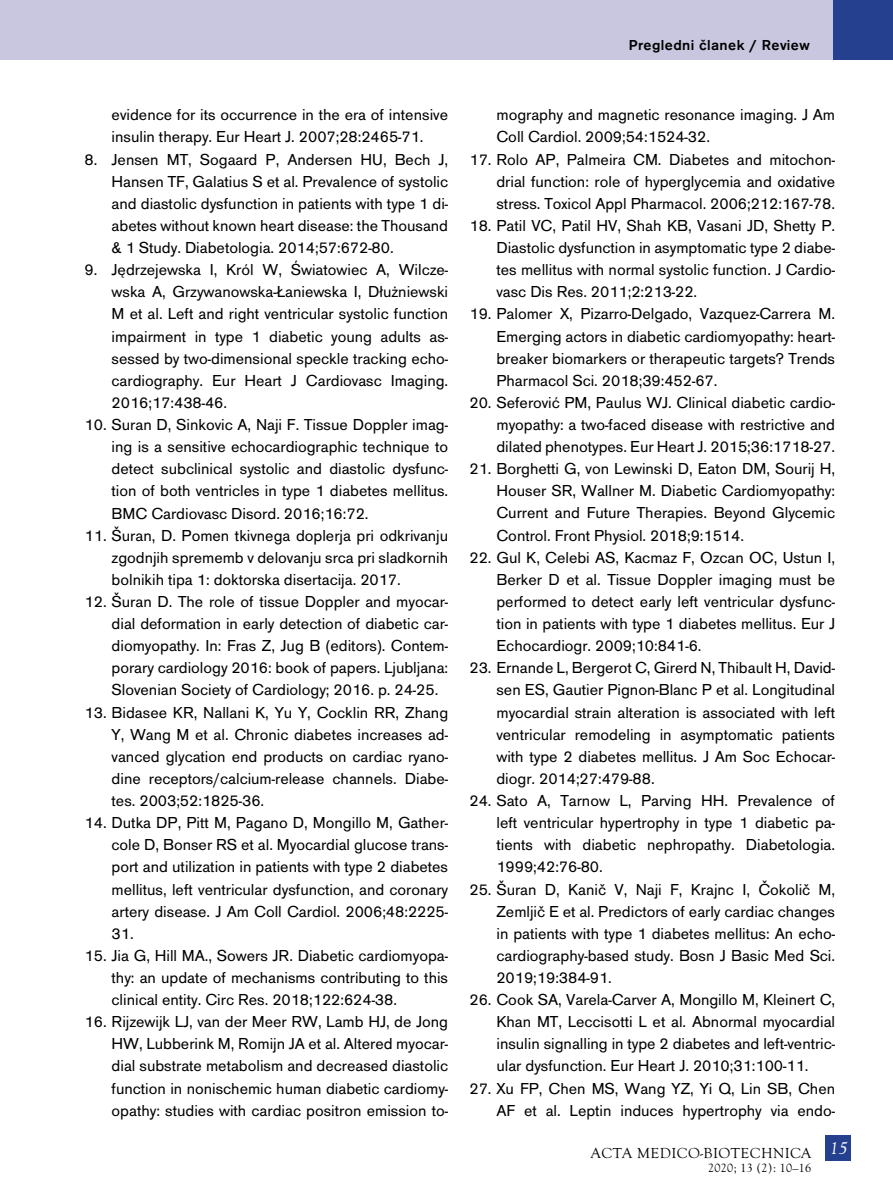
<style>
.page{position:relative;width:893px;height:1191px;background:#fff}
.page>*{position:absolute;margin:0;border:0;box-sizing:border-box;transform-origin:0 0}
.t1{font:italic 18px "Goudy Old Sty TCE";color:#fff}
.t2{font:16.5px/22px "Accius TCE";color:#000;text-align:justify}
.t3{font:500 15px "Accius TCE";letter-spacing:.025em;color:#000}
.t4{font:15px "Goudy Old Sty TCE";letter-spacing:.025em;color:#000}
.t5{font:12px "MM Goudy";letter-spacing:.025em;color:#000}
</style>
<div class="page">
<div style="left:825px;top:1135px;width:26px;height:26px;background:#25408f"></div>
<div style="left:0;top:0;width:833px;height:60px;background:#c8c7df"></div>
<div style="left:833px;top:0;width:60px;height:60px;background:#25408f"></div>
<p class="t3" style="left:629px;top:36px;width:182px">Pregledni članek / Review</p>
<p class="t2" style="left:112px;top:104px;width:338px">evidence for its occurrence in the era of intensive insulin therapy. Eur Heart J. 2007;28:2465-71.</p>
<p class="t2" style="left:112px;top:148px;width:338px;text-indent:-27px">8. Jensen MT, Sogaard P, Andersen HU, Bech J, Hansen TF, Galatius S et al. Prevalence of systolic and diastolic dysfunction in patients with type 1 di&shy;abetes without known heart disease: the Thousand &amp; 1 Study. Diabetologia. 2014;57:672-80.</p>
<p class="t2" style="left:112px;top:259px;width:338px;text-indent:-27px">9. Jędrzejewska I, Król W, Światowiec A, Wilcze&shy;wska A, Grzywanowska-Łaniewska I, Dłużniewski M et al. Left and right ventricular systolic function impairment in type 1 diabetic young adults as&shy;sessed by two-dimensional speckle tracking echo&shy;cardiography. Eur Heart J Cardiovasc Imaging.<br>2016;17:438-46.</p>
<p class="t2" style="left:112px;top:414px;width:338px;text-indent:-27px">10. Suran D, Sinkovic A, Naji F. Tissue Doppler imag&shy;ing is a sensitive echocardiographic technique to detect subclinical systolic and diastolic dysfunc&shy;tion of both ventricles in type 1 diabetes mellitus.<br>BMC Cardiovasc Disord. 2016;16:72.</p>
<p class="t2" style="left:112px;top:524px;width:338px;text-indent:-27px">11. Šuran, D. Pomen tkivnega doplerja pri odkrivanju zgodnjih sprememb v delovanju srca pri sladkornih bolnikih tipa 1: doktorska disertacija. 2017.</p>
<p class="t2" style="left:112px;top:591px;width:338px;text-indent:-27px">12. Šuran D. The role of tissue Doppler and myocar&shy;dial deformation in early detection of diabetic car&shy;diomyopathy. In: Fras Z, Jug B (editors). Contem&shy;porary cardiology 2016: book of papers. Ljubljana:<br>Slovenian Society of Cardiology; 2016. p. 24-25.</p>
<p class="t2" style="left:112px;top:701px;width:338px;text-indent:-27px">13. Bidasee KR, Nallani K, Yu Y, Cocklin RR, Zhang Y, Wang M et al. Chronic diabetes increases ad&shy;vanced glycation end products on cardiac ryano&shy;dine receptors/calcium-release channels. Diabe&shy;tes. 2003;52:1825-36.</p>
<p class="t2" style="left:112px;top:812px;width:338px;text-indent:-27px">14. Dutka DP, Pitt M, Pagano D, Mongillo M, Gather&shy;cole D, Bonser RS et al. Myocardial glucose trans&shy;port and utilization in patients with type 2 diabetes mellitus, left ventricular dysfunction, and coronary artery disease. J Am Coll Cardiol. 2006;48:2225- 31.</p>
<p class="t2" style="left:112px;top:944px;width:338px;text-indent:-27px">15. Jia G, Hill MA., Sowers JR. Diabetic cardiomyopa&shy;thy: an update of mechanisms contributing to this clinical entity. Circ Res. 2018;122:624-38.</p>
<p class="t2" style="left:112px;top:1011px;width:338px;text-indent:-27px">16. Rijzewijk LJ, van der Meer RW, Lamb HJ, de Jong HW, Lubberink M, Romijn JA et al. Altered myocar&shy;dial substrate metabolism and decreased diastolic function in nonischemic human diabetic cardiomy&shy;opathy: studies with cardiac positron emission to-</p>
<p class="t2" style="left:496px;top:104px;width:340px">mography and magnetic resonance imaging. J Am<br>Coll Cardiol. 2009;54:1524-32.</p>
<p class="t2" style="left:496px;top:148px;width:340px;text-indent:-27px">17. Rolo AP, Palmeira CM. Diabetes and mitochon&shy;drial function: role of hyperglycemia and oxidative stress. Toxicol Appl Pharmacol. 2006;212:167-78.</p>
<p class="t2" style="left:496px;top:215px;width:340px;text-indent:-27px">18. Patil VC, Patil HV, Shah KB, Vasani JD, Shetty P.<br>Diastolic dysfunction in asymptomatic type 2 diabe&shy;tes mellitus with normal systolic function. J Cardio&shy;vasc Dis Res. 2011;2:213-22.</p>
<p class="t2" style="left:496px;top:303px;width:340px;text-indent:-27px">19. Palomer X, Pizarro-Delgado, Vazquez-Carrera M.<br>Emerging actors in diabetic cardiomyopathy: heart&shy;breaker biomarkers or therapeutic targets? Trends Pharmacol Sci. 2018;39:452-67.</p>
<p class="t2" style="left:496px;top:391px;width:340px;text-indent:-27px">20. Seferović PM, Paulus WJ. Clinical diabetic cardio&shy;myopathy: a two-faced disease with restrictive and dilated phenotypes. Eur Heart J. 2015;36:1718-27.</p>
<p class="t2" style="left:496px;top:458px;width:340px;text-indent:-27px">21. Borghetti G, von Lewinski D, Eaton DM, Sourij H, Houser SR, Wallner M. Diabetic Cardiomyopathy:<br>Current and Future Therapies. Beyond Glycemic Control. Front Physiol. 2018;9:1514.</p>
<p class="t2" style="left:496px;top:546px;width:340px;text-indent:-27px">22. Gul K, Celebi AS, Kacmaz F, Ozcan OC, Ustun I, Berker D et al. Tissue Doppler imaging must be performed to detect early left ventricular dysfunc&shy;tion in patients with type 1 diabetes mellitus. Eur J Echocardiogr. 2009;10:841-6.</p>
<p class="t2" style="left:496px;top:657px;width:340px;text-indent:-27px">23. Ernande L, Bergerot C, Girerd N, Thibault H, David&shy;sen ES, Gautier Pignon-Blanc P et al. Longitudinal myocardial strain alteration is associated with left ventricular remodeling in asymptomatic patients with type 2 diabetes mellitus. J Am Soc Echocar&shy;diogr. 2014;27:479-88.</p>
<p class="t2" style="left:496px;top:789px;width:340px;text-indent:-27px">24. Sato A, Tarnow L, Parving HH. Prevalence of left ventricular hypertrophy in type 1 diabetic pa&shy;tients with diabetic nephropathy. Diabetologia.<br>1999;42:76-80.</p>
<p class="t2" style="left:496px;top:878px;width:340px;text-indent:-27px">25. Šuran D, Kanič V, Naji F, Krajnc I, Čokolič M, Zemljič E et al. Predictors of early cardiac changes in patients with type 1 diabetes mellitus: An echo&shy;cardiography-based study. Bosn J Basic Med Sci.<br>2019;19:384-91.</p>
<p class="t2" style="left:496px;top:988px;width:340px;text-indent:-27px">26. Cook SA, Varela-Carver A, Mongillo M, Kleinert C, Khan MT, Leccisotti L et al. Abnormal myocardial insulin signalling in type 2 diabetes and left-ventric&shy;ular dysfunction. Eur Heart J. 2010;31:100-11.</p>
<p class="t2" style="left:469px;top:1077px;width:367px;text-align:right">27. Xu FP, Chen MS, Wang YZ, Yi Q, Lin SB, Chen<br>AF et al. Leptin induces hypertrophy via endo-</p>
<p class="t4" style="left:591px;top:1144px;width:222px">ACTA MEDICO-BIOTECHNICA</p>
<p class="t5" style="left:708px;top:1160px;width:105px">2020; 13 (2): 10–16</p>
<p class="t1" style="left:829px;top:1138px;width:19px">15</p>
</div>
